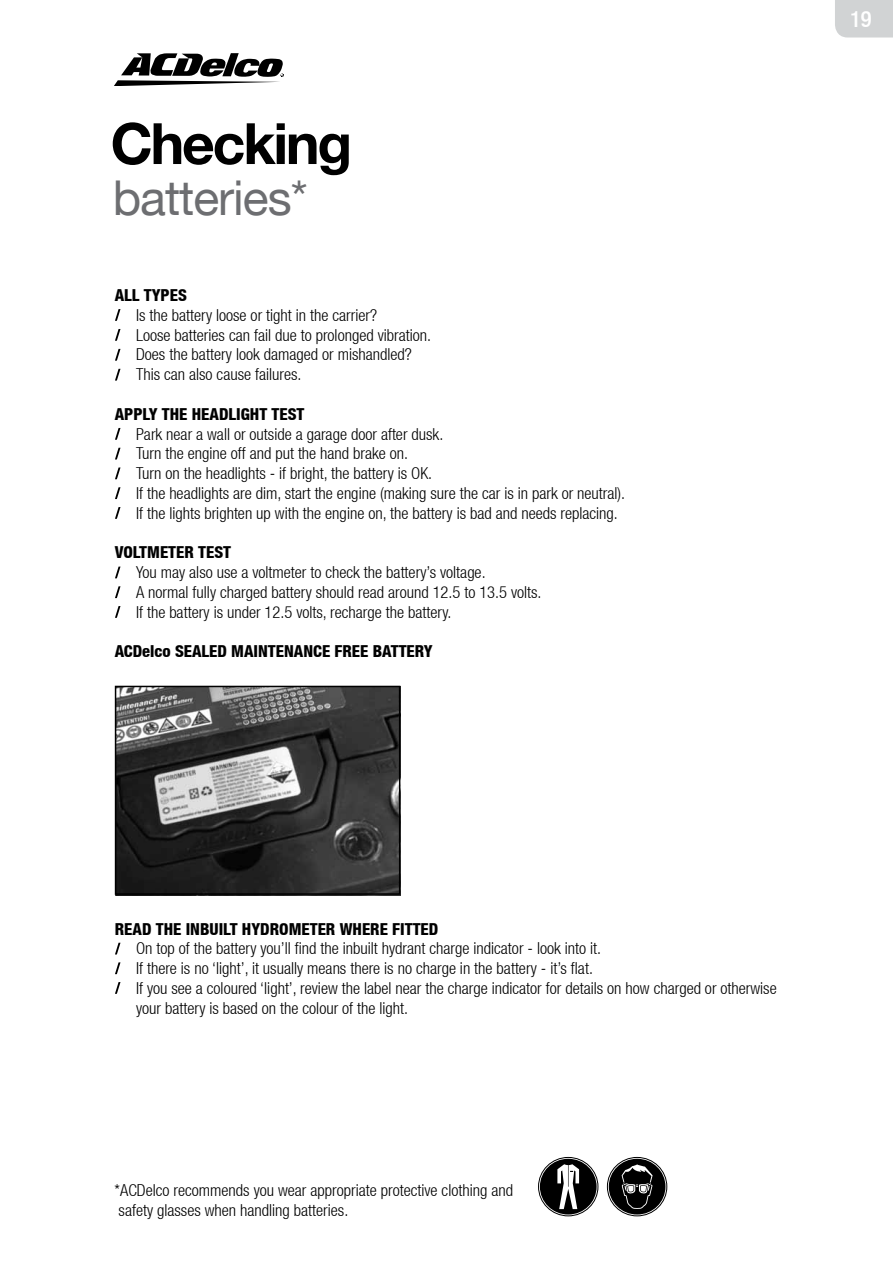
<style>
.page{position:relative;width:893px;height:1263px;background:#fff}
.page>*{position:absolute;margin:0;border:0;box-sizing:border-box;transform-origin:0 0}
.t1{font:700 57px "Helvetica Neue LT";letter-spacing:-.04em;color:#000}
.t2{font:48px "Helvetica Neue LT";letter-spacing:-.02em;color:#6d6e71}
.t3{font:500 condensed 22.5px "Helvetica Neue LT";color:#fff}
.t4{font:300 condensed 16.5px/19.8px "Helvetica Neue LT";color:#000}
.t5{font:800 condensed 16.5px "Helvetica Neue LT";color:#000}
</style>
<div class="page">
<div style="left:835px;top:0;width:58px;height:38px;background:#d1d3d4"></div>
<svg style="left:115px;top:309px;width:6px;height:12px"></svg>
<svg style="left:115px;top:329px;width:6px;height:12px"></svg>
<svg style="left:115px;top:349px;width:6px;height:12px"></svg>
<svg style="left:115px;top:369px;width:6px;height:12px"></svg>
<svg style="left:115px;top:428px;width:6px;height:12px"></svg>
<svg style="left:115px;top:448px;width:6px;height:11px"></svg>
<svg style="left:115px;top:467px;width:6px;height:12px"></svg>
<svg style="left:115px;top:487px;width:6px;height:12px"></svg>
<svg style="left:115px;top:507px;width:6px;height:12px"></svg>
<svg style="left:115px;top:567px;width:6px;height:11px"></svg>
<svg style="left:115px;top:586px;width:6px;height:12px"></svg>
<svg style="left:115px;top:606px;width:6px;height:12px"></svg>
<svg style="left:115px;top:943px;width:6px;height:11px"></svg>
<svg style="left:115px;top:962px;width:6px;height:12px"></svg>
<svg style="left:115px;top:982px;width:6px;height:12px"></svg>
<img style="left:118px;top:689px;width:279px;height:203px">
<div style="left:115px;top:686px;width:285px;height:209px;border:2px solid #000"></div>
<svg style="left:538px;top:1157px;width:129px;height:59px"></svg>
<svg style="left:114px;top:53px;width:170px;height:33px"></svg>
<h1 class="t1" style="left:111px;top:108px;width:243px">Checking</h1>
<h2 class="t2" style="left:113px;top:169px;width:196px">batteries*</h2>
<p class="t5" style="left:115px;top:285px;width:74px">ALL TYPES</p>
<p class="t4" style="left:136px;top:305px;width:297px">Is the battery loose or tight in the carrier?<br>Loose batteries can fail due to prolonged vibration.<br>Does the battery look damaged or mishandled?<br>This can also cause failures.</p>
<p class="t5" style="left:115px;top:404px;width:191px">APPLY THE HEADLIGHT TEST</p>
<p class="t4" style="left:136px;top:424px;width:491px">Park near a wall or outside a garage door after dusk.<br>Turn the engine off and put the hand brake on.<br>Turn on the headlights - if bright, the battery is OK.<br>If the headlights are dim, start the engine (making sure the car is in park or neutral).<br>If the lights brighten up with the engine on, the battery is bad and needs replacing.</p>
<p class="t5" style="left:115px;top:542px;width:118px">VOLTMETER TEST</p>
<p class="t4" style="left:136px;top:562px;width:407px">You may also use a voltmeter to check the battery’s voltage.<br>A normal fully charged battery should read around 12.5 to 13.5 volts.<br>If the battery is under 12.5 volts, recharge the battery.</p>
<p class="t5" style="left:115px;top:641px;width:319px">ACDelco SEALED MAINTENANCE FREE BATTERY</p>
<h3 class="t3" style="left:850px;top:6px;width:23px">19</h3>
<p class="t5" style="left:115px;top:918px;width:325px">READ THE INBUILT HYDROMETER WHERE FITTED</p>
<p class="t4" style="left:136px;top:939px;width:642px">On top of the battery you’ll find the inbuilt hydrant charge indicator - look into it.<br>If there is no ‘light’, it usually means there is no charge in the battery - it’s flat.<br>If you see a coloured ‘light’, review the label near the charge indicator for details on how charged or otherwise your battery is based on the colour of the light.</p>
<p class="t4" style="left:115px;top:1180px;width:400px">*ACDelco recommends you wear appropriate protective clothing and safety glasses when handling batteries.</p>
</div>
